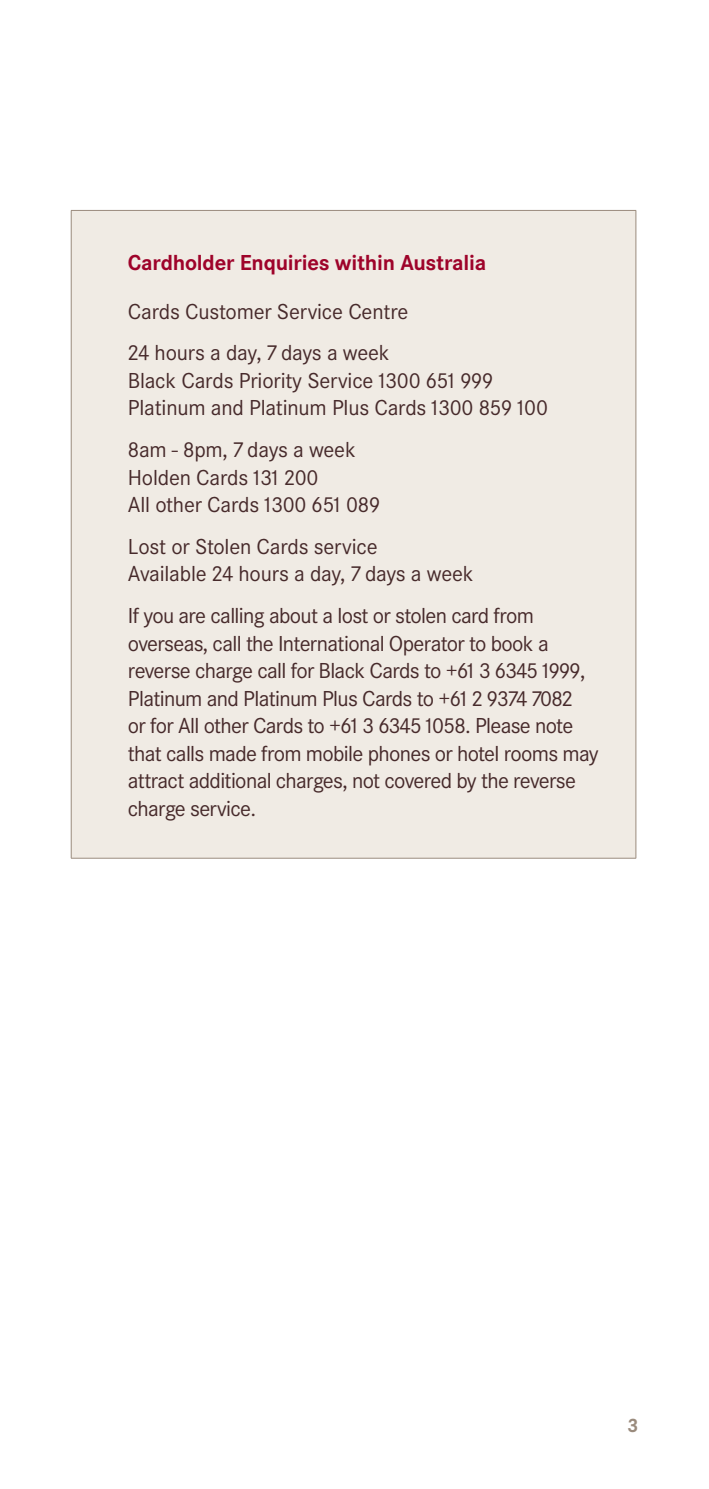
<style>
.page{position:relative;width:709px;height:1489px;background:#fff}
.page>*{position:absolute;margin:0;border:0;box-sizing:border-box;transform-origin:0 0}
.t1{font:22.5px/27.5px "Corporate S";letter-spacing:-.03em;color:#472a2b}
.t2{font:22.5px/27.5px "Corporate S";letter-spacing:-.01em;color:#472a2b}
.t3{font:700 22.5px "Corporate S";letter-spacing:-.01em;color:#9e032a}
.t4{font:700 20px "Corporate S";color:#9a8b7d}
</style>
<div class="page">
<div style="left:71px;top:210px;width:565px;height:648px;background:#f0ebe4"></div>
<hr style="left:71px;top:210px;width:565px;height:1px;background:#9a8b7d">
<hr style="left:71px;top:211px;width:1px;height:646px;background:#9a8b7d">
<hr style="left:635px;top:211px;width:1px;height:646px;background:#9a8b7d">
<hr style="left:71px;top:857px;width:565px;height:1px;background:#9a8b7d">
<p class="t3" style="left:128px;top:249px;width:360px">Cardholder Enquiries within Australia</p>
<p class="t2" style="left:128px;top:290px;width:282px;line-height:41.8px">Cards Customer Service Centre<br>24 hours a day, 7 days a week</p>
<p class="t2" style="left:128px;top:367px;width:421px">Black Cards Priority Service 1300 651 999<br>Platinum and Platinum Plus Cards 1300 859 100</p>
<p class="t2" style="left:128px;top:436px;width:254px">8am - 8pm, 7 days a week<br>Holden Cards 131 200<br>All other Cards 1300 651 089</p>
<p class="t2" style="left:128px;top:532px;width:347px">Lost or Stolen Cards service<br>Available 24 hours a day, 7 days a week</p>
<p class="t1" style="left:128px;top:602px;width:472px">If you are calling about a lost or stolen card from overseas, call the International Operator to book a reverse charge call for Black Cards to +61 3 6345 1999, Platinum and Platinum Plus Cards to +61 2 9374 7082<br>or for All other Cards to +61 3 6345 1058. Please note that calls made from mobile phones or hotel rooms may attract additional charges, not covered by the reverse charge service.</p>
<p class="t4" style="left:627px;top:1413px;width:12px">3</p>
</div>
